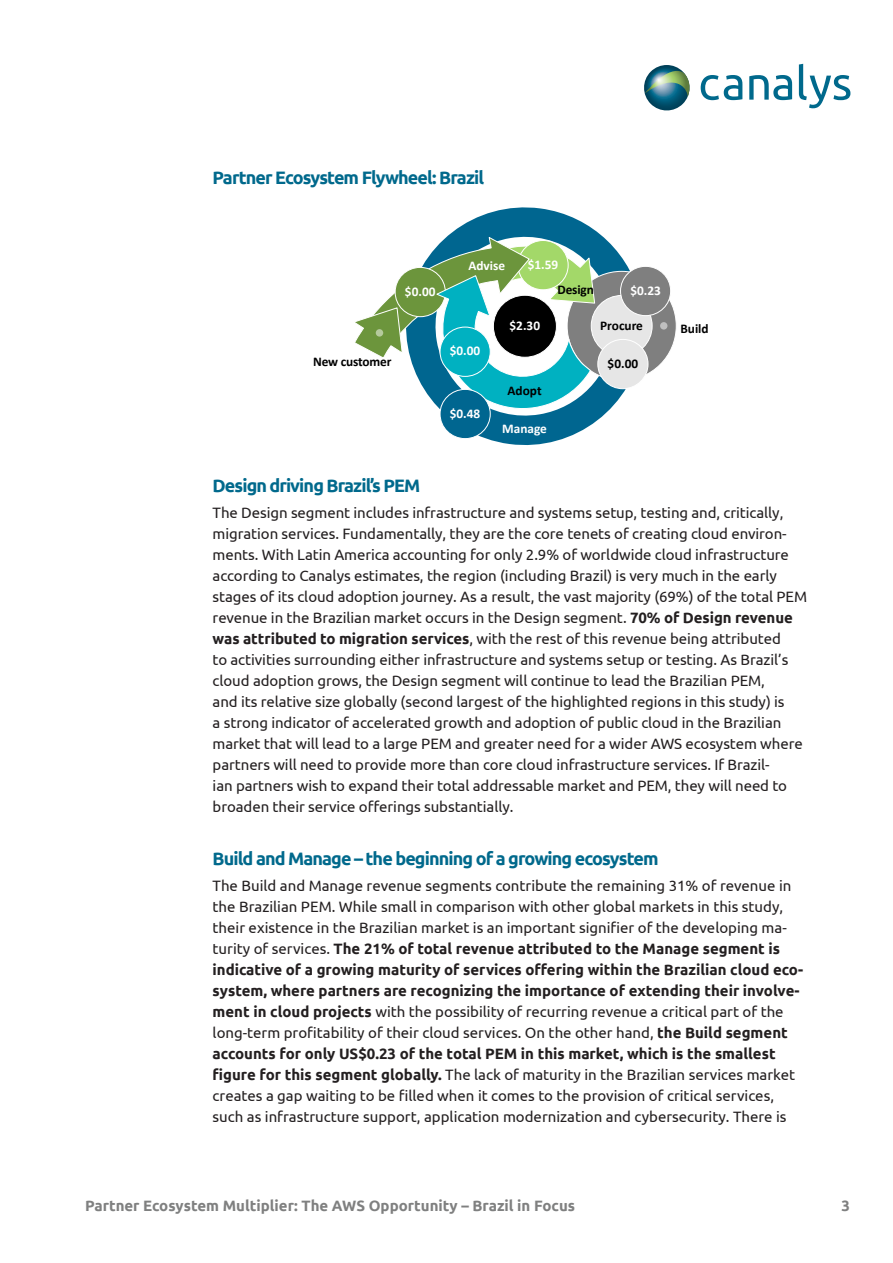
<style>
.page{position:relative;width:893px;height:1263px;background:#fff}
.page>*{position:absolute;margin:0;border:0;box-sizing:border-box;transform-origin:0 0}
.Subheading2{font:700 18px "Ubuntu";letter-spacing:-.05em;color:#00698c}
.Body_text{font:15px/21px "Ubuntu";letter-spacing:-.005em;color:#231f20}
.t1{font:700 15px "Ubuntu";color:#7f8080}
.t2{font:700 13.35px "Calibri";color:#fff}
.t3{font:700 13.35px "Calibri";letter-spacing:-.01em;color:#000}
.s1{font-weight:700}
</style>
<div class="page">
<svg style="left:644px;top:65px;width:46px;height:46px"></svg>
<svg style="left:701px;top:75px;width:41px;height:25px"></svg>
<svg style="left:749px;top:75px;width:43px;height:25px"></svg>
<svg style="left:799px;top:64px;width:51px;height:44px"></svg>
<svg style="left:440px;top:207px;width:190px;height:238px;fill:#006690"></svg>
<div style="left:567px;top:271px;width:109px;height:109px;background:#7f7f7f;border-radius:50%"></div>
<div style="left:591px;top:295px;width:61px;height:61px;background:#e6e6e6;border-radius:50%"></div>
<div style="left:660px;top:322px;width:7px;height:8px;background:#bfbfbf;border-radius:50%"></div>
<div style="left:598px;top:339px;width:50px;height:50px;background:#e6e6e6;border-radius:50%"></div>
<div style="left:597px;top:339px;width:51px;height:50px;border:1px solid #fff;border-radius:50%"></div>
<div style="left:620px;top:266px;width:51px;height:50px;background:#7f7f7f;border-radius:50%"></div>
<div style="left:620px;top:266px;width:51px;height:50px;border:1px solid #fff;border-radius:50%"></div>
<svg style="left:355px;top:236px;width:241px;height:179px"></svg>
<div style="left:440px;top:327px;width:50px;height:49px;background:#00b1c1;border-radius:50%"></div>
<div style="left:440px;top:327px;width:51px;height:50px;border:1px solid #fff;border-radius:50%"></div>
<div style="left:440px;top:389px;width:50px;height:50px;background:#006690;border-radius:50%"></div>
<div style="left:440px;top:389px;width:51px;height:50px;border:1px solid #fff;border-radius:50%"></div>
<p class="Subheading2" style="left:213px;top:167px;width:273px">Partner Ecosystem Flywheel: Brazil</p>
<p class="t3" style="left:313px;top:352px;width:80px">New customer</p>
<p class="t2" style="left:468px;top:256px;width:38px">Advise</p>
<p class="t2" style="left:528px;top:255px;width:32px">$1.59</p>
<p class="t2" style="left:405px;top:282px;width:32px">$0.00</p>
<p class="t3" style="left:557px;top:280px;width:38px">Design</p>
<p class="t2" style="left:630px;top:281px;width:32px">$0.23</p>
<p class="t2" style="left:450px;top:341px;width:32px">$0.00</p>
<p class="t2" style="left:450px;top:404px;width:32px">$0.48</p>
<p class="t2" style="left:510px;top:316px;width:32px">$2.30</p>
<p class="t3" style="left:507px;top:381px;width:36px">Adopt</p>
<p class="t2" style="left:502px;top:419px;width:46px">Manage</p>
<p class="t3" style="left:600px;top:316px;width:44px">Procure</p>
<p class="t3" style="left:608px;top:354px;width:32px">$0.00</p>
<p class="t3" style="left:680px;top:319px;width:30px">Build</p>
<p class="Subheading2" style="left:213px;top:474px;width:209px">Design driving Brazil’s PEM</p>
<p class="Body_text" style="left:213px;top:501px;width:596px">The Design segment includes infrastructure and systems setup, testing and, critically, migration services. Fundamentally, they are the core tenets of creating cloud environ&shy;ments. With Latin America accounting for only 2.9% of worldwide cloud infrastructure according to Canalys estimates, the region (including Brazil) is very much in the early stages of its cloud adoption journey. As a result, the vast majority (69%) of the total PEM revenue in the Brazilian market occurs in the Design segment. <span class="s1">70% of Design revenue was attributed to migration services</span>, with the rest of this revenue being attributed<br>to activities surrounding either infrastructure and systems setup or testing. As Brazil’s cloud adoption grows, the Design segment will continue to lead the Brazilian PEM,<br>and its relative size globally (second largest of the highlighted regions in this study) is<br>a strong indicator of accelerated growth and adoption of public cloud in the Brazilian market that will lead to a large PEM and greater need for a wider AWS ecosystem where partners will need to provide more than core cloud infrastructure services. If Brazil-<br>ian partners wish to expand their total addressable market and PEM, they will need to broaden their service offerings substantially.</p>
<p class="Subheading2" style="left:213px;top:848px;width:447px">Build and Manage – the beginning of a growing ecosystem</p>
<p class="Body_text" style="left:213px;top:875px;width:592px">The Build and Manage revenue segments contribute the remaining 31% of revenue in the Brazilian PEM. While small in comparison with other global markets in this study, their existence in the Brazilian market is an important signifier of the developing ma&shy;turity of services. <span class="s1">The 21% of total revenue attributed to the Manage segment is indicative of a growing maturity of services offering within the Brazilian cloud eco&shy;system, where partners are recognizing the importance of extending their involve&shy;ment in cloud projects</span> with the possibility of recurring revenue a critical part of the long-term profitability of their cloud services. On the other hand, <span class="s1">the Build segment accounts for only US$0.23 of the total PEM in this market, which is the smallest figure for this segment globally.</span> The lack of maturity in the Brazilian services market creates a gap waiting to be filled when it comes to the provision of critical services, such as infrastructure support, application modernization and cybersecurity. There is</p>
<p class="t1" style="left:85px;top:1196px;width:492px">Partner Ecosystem Multiplier: The AWS Opportunity – Brazil in Focus</p>
<p class="t1" style="left:842px;top:1196px;width:10px">3</p>
</div>
